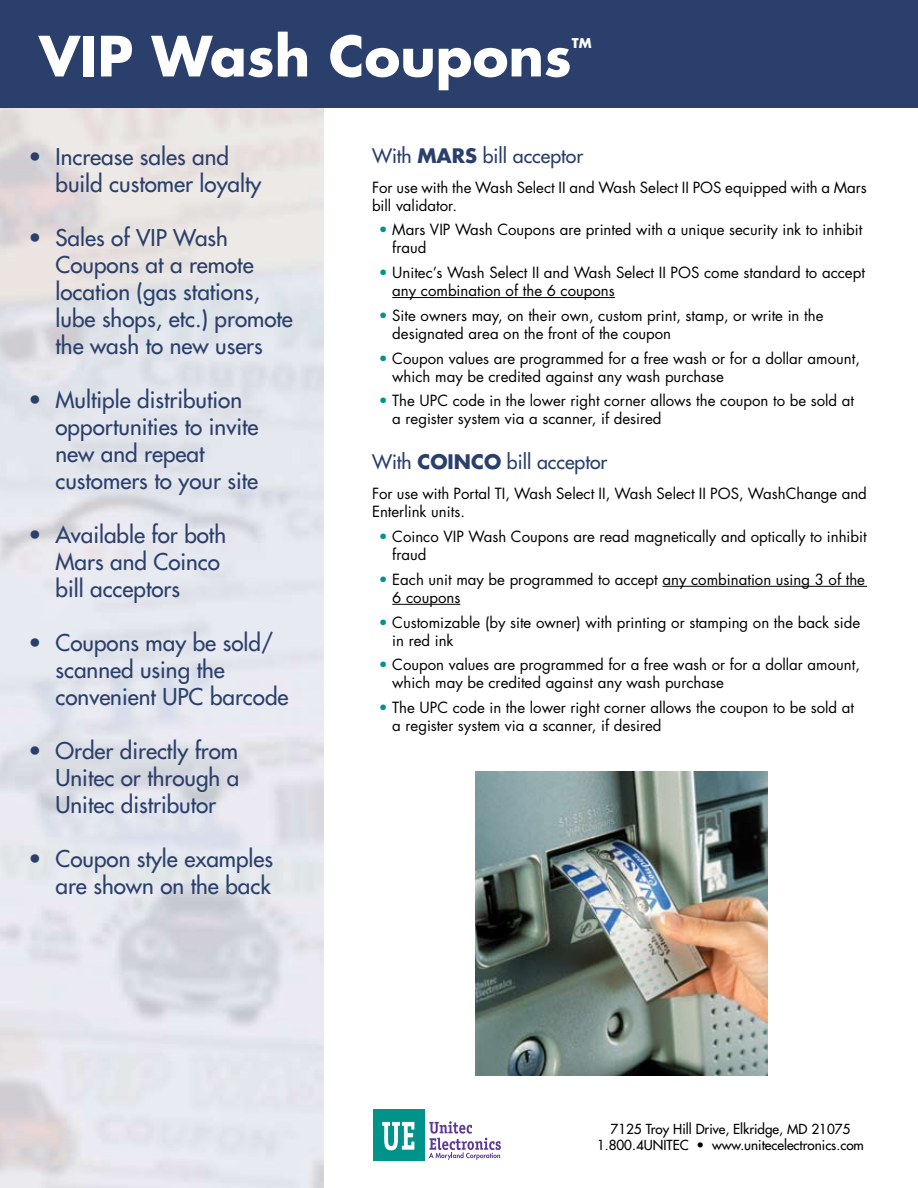
<style>
.page{position:relative;width:918px;height:1188px;background:#fff}
.page>*{position:absolute;margin:0;border:0;box-sizing:border-box;transform-origin:0 0}
.t1{font:700 54px "Futura";color:#fff}
.t2{font:22.5px/27px "Futura";color:#2a3f6b}
.t3{font:19.5px "Futura";color:#2a3f6b}
.t4{font:15px/18px "Futura";color:#000}
.t5{font:13.5px/16.2px "Futura";color:#000;text-align:center}
.t6{font:700 13.05px "Futura";color:#fff}
.s1{font-weight:700}
.s2{color:#00938a}
</style>
<div class="page">
<div style="left:0;top:0;width:918px;height:108px;background:#2a3f6b"></div>
<div style="left:373px;top:1110px;width:52px;height:51px;background:#00938a"></div>
<svg style="left:382px;top:1122px;width:32px;height:28px"></svg>
<svg style="left:429px;top:1121px;width:72px;height:39px"></svg>
<hr style="left:392px;top:297px;width:223px;height:1px;background:#000">
<hr style="left:663px;top:586px;width:204px;height:1px;background:#000">
<hr style="left:392px;top:604px;width:68px;height:1px;background:#000">
<img style="left:476px;top:771px;width:292px;height:304px">
<h1 class="t1" style="left:39px;top:20px;width:534px">VIP Wash Coupons</h1>
<p class="t6" style="left:572px;top:34px;width:21px">TM</p>
<h2 class="t2" style="left:28px;top:143px;width:15px">•</h2>
<h2 class="t2" style="left:28px;top:224px;width:15px">•</h2>
<h2 class="t2" style="left:28px;top:386px;width:15px">•</h2>
<h2 class="t2" style="left:28px;top:521px;width:15px">•</h2>
<h2 class="t2" style="left:28px;top:629px;width:15px">•</h2>
<h2 class="t2" style="left:28px;top:737px;width:15px">•</h2>
<h2 class="t2" style="left:28px;top:845px;width:15px">•</h2>
<h2 class="t2" style="left:56px;top:143px;width:207px">Increase sales and build customer loyalty</h2>
<h2 class="t2" style="left:56px;top:224px;width:239px">Sales of VIP Wash<br>Coupons at a remote location (gas stations, lube shops, etc.) promote the wash to new users</h2>
<h2 class="t2" style="left:56px;top:386px;width:204px">Multiple distribution opportunities to invite new and repeat customers to your site</h2>
<h2 class="t2" style="left:56px;top:521px;width:172px">Available for both<br>Mars and Coinco bill acceptors</h2>
<h2 class="t2" style="left:56px;top:629px;width:235px">Coupons may be sold/ scanned using the convenient UPC barcode</h2>
<h2 class="t2" style="left:56px;top:737px;width:185px;text-align:justify">Order directly from Unitec or through a Unitec distributor</h2>
<h2 class="t2" style="left:56px;top:845px;width:219px">Coupon style examples are shown on the back</h2>
<h3 class="t3" style="left:372px;top:143px;width:213px">With <span class="s1">MARS</span> bill acceptor</h3>
<p class="t4" style="left:372px;top:178px;width:496px">For use with the Wash Select II and Wash Select II POS equipped with a Mars bill validator.</p>
<p class="t4" style="left:392px;top:221px;width:472px;text-indent:-14px"><span class="s2">•</span> Mars VIP Wash Coupons are printed with a unique security ink to inhibit fraud</p>
<p class="t4" style="left:392px;top:264px;width:474px;text-indent:-14px"><span class="s2">•</span> Unitec’s Wash Select II and Wash Select II POS come standard to accept any combination of the 6 coupons</p>
<p class="t4" style="left:392px;top:306px;width:433px;text-indent:-14px"><span class="s2">•</span> Site owners may, on their own, custom print, stamp, or write in the designated area on the front of the coupon</p>
<p class="t4" style="left:392px;top:349px;width:469px;text-indent:-14px"><span class="s2">•</span> Coupon values are programmed for a free wash or for a dollar amount, which may be credited against any wash purchase</p>
<p class="t4" style="left:392px;top:392px;width:463px;text-indent:-14px"><span class="s2">•</span> The UPC code in the lower right corner allows the coupon to be sold at a register system via a scanner, if desired</p>
<h3 class="t3" style="left:372px;top:450px;width:237px">With <span class="s1">COINCO</span> bill acceptor</h3>
<p class="t4" style="left:372px;top:485px;width:496px">For use with Portal TI, Wash Select II, Wash Select II POS, WashChange and<br>Enterlink units.</p>
<p class="t4" style="left:392px;top:528px;width:476px;text-indent:-14px"><span class="s2">•</span> Coinco VIP Wash Coupons are read magnetically and optically to inhibit fraud</p>
<p class="t4" style="left:392px;top:570px;width:474px;text-indent:-14px"><span class="s2">•</span> Each unit may be programmed to accept any combination using 3 of the<br>6 coupons</p>
<p class="t4" style="left:392px;top:613px;width:470px;text-indent:-14px"><span class="s2">•</span> Customizable (by site owner) with printing or stamping on the back side in red ink</p>
<p class="t4" style="left:392px;top:656px;width:469px;text-indent:-14px"><span class="s2">•</span> Coupon values are programmed for a free wash or for a dollar amount, which may be credited against any wash purchase</p>
<p class="t4" style="left:392px;top:699px;width:463px;text-indent:-14px"><span class="s2">•</span> The UPC code in the lower right corner allows the coupon to be sold at a register system via a scanner, if desired</p>
<p class="t5" style="left:597px;top:1121px;width:268px">7125 Troy Hill Drive, Elkridge, MD 21075<br>1.800.4UNITEC • www.unitecelectronics.com</p>
</div>
